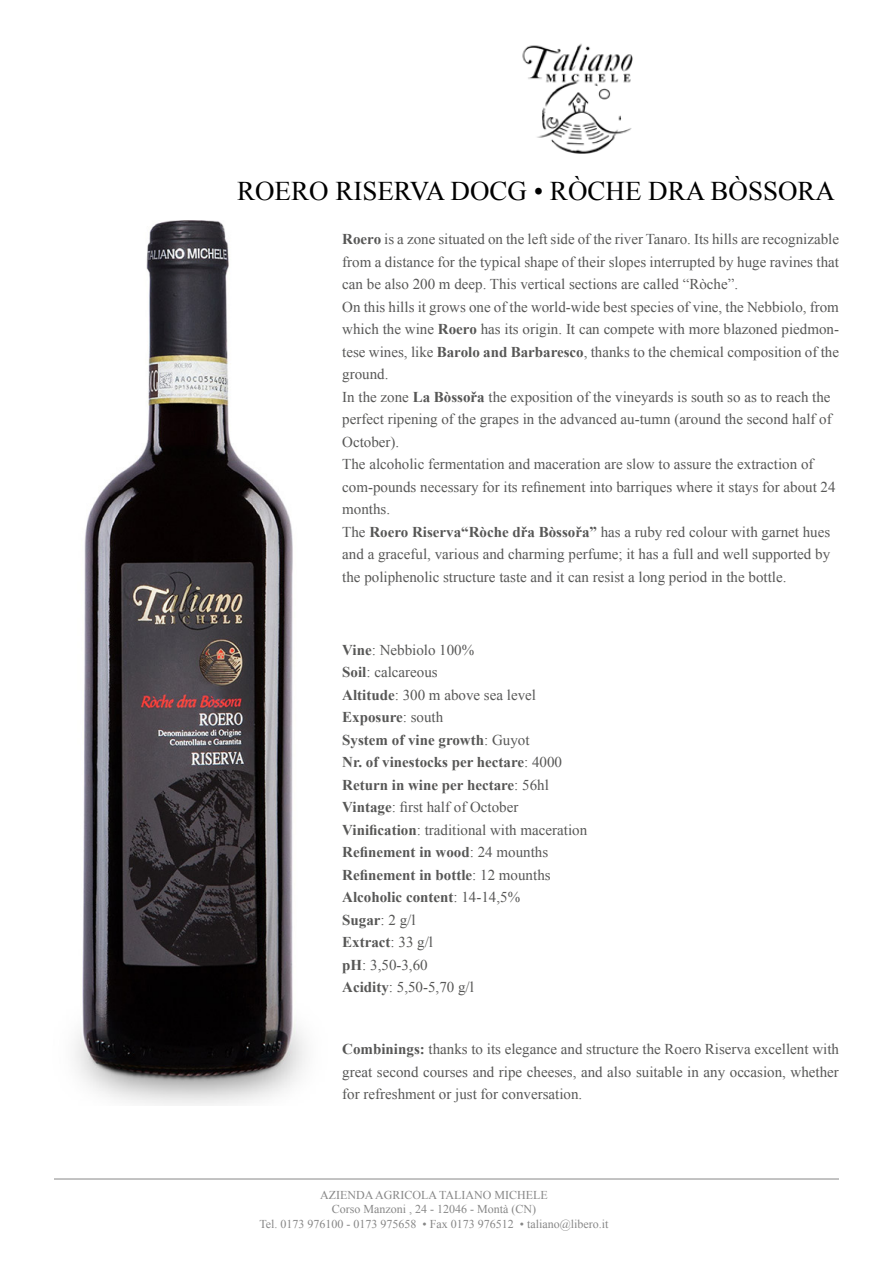
<style>
.page{position:relative;width:893px;height:1263px;background:#fff}
.page>*{position:absolute;margin:0;border:0;box-sizing:border-box;transform-origin:0 0}
.t1{font:27px "Times New Roman";color:#000}
.t2{font:15px/22.5px "Times New Roman";color:#575756}
.t3{font:700 15px/22.5px "Times New Roman";color:#575756}
.t4{font:12px/14.4px "Times New Roman";color:#878787;text-align:center}
.s1{font-weight:700}
.s2{font-weight:400}
</style>
<div class="page">
<img style="left:522px;top:43px;width:111px;height:110px">
<img style="left:75px;top:220px;width:231px;height:885px">
<hr style="left:54px;top:1178px;width:785px;height:1px;background:#878787">
<h1 class="t1" style="left:237px;top:173px;width:599px">ROERO RISERVA DOCG • RÒCHE DRA BÒSSORA</h1>
<p class="t2" style="left:342px;top:228px;width:498px"><span class="s1">Roero</span> is a zone situated on the left side of the river Tanaro. Its hills are recognizable from a distance for the typical shape of their slopes interrupted by huge ravines that can be also 200 m deep. This vertical sections are called “Ròche”.<br>On this hills it grows one of the world-wide best species of vine, the Nebbiolo, from which the wine <span class="s1">Roero</span> has its origin. It can compete with more blazoned piedmon&shy;tese wines, like <span class="s1">Barolo and Barbaresco</span>, thanks to the chemical composition of the ground.<br>In the zone <span class="s1">La Bòssořa</span> the exposition of the vineyards is south so as to reach the perfect ripening of the grapes in the advanced au-tumn (around the second half of October).<br>The alcoholic fermentation and maceration are slow to assure the extraction of com-pounds necessary for its refinement into barriques where it stays for about 24 months.<br>The <span class="s1">Roero Riserva“Ròche dřa Bòssořa”</span> has a ruby red colour with garnet hues and a graceful, various and charming perfume; it has a full and well supported by the poliphenolic structure taste and it can resist a long period in the bottle.</p>
<p class="t3" style="left:342px;top:638px;width:246px">Vine<span class="s2">: Nebbiolo 100%<br></span>Soil<span class="s2">: calcareous<br></span>Altitude<span class="s2">: 300 m above sea level<br></span>Exposure<span class="s2">: south<br></span>System of vine growth<span class="s2">: Guyot<br></span>Nr. of vinestocks per hectare<span class="s2">: 4000<br></span>Return in wine per hectare<span class="s2">: 56hl<br></span>Vintage<span class="s2">: first half of October<br></span>Vinification<span class="s2">: traditional with maceration<br></span>Refinement in wood<span class="s2">: 24 mounths<br></span>Refinement in bottle<span class="s2">: 12 mounths<br></span>Alcoholic content<span class="s2">: 14-14,5%<br></span>Sugar<span class="s2">: 2 g/l<br></span>Extract<span class="s2">: 33 g/l<br></span>pH<span class="s2">: 3,50-3,60<br></span>Acidity<span class="s2">: 5,50-5,70 g/l</span></p>
<p class="t2" style="left:342px;top:1038px;width:498px;text-align:justify"><span class="s1">Combinings:</span> thanks to its elegance and structure the Roero Riserva excellent with great second courses and ripe cheeses, and also suitable in any occasion, whether for refreshment or just for conversation.</p>
<p class="t4" style="left:259px;top:1187px;width:350px">AZIENDA AGRICOLA TALIANO MICHELE<br>Corso Manzoni , 24 - 12046 - Montà (CN)<br>Tel. 0173 976100 - 0173 975658 • Fax 0173 976512 • taliano@libero.it</p>
</div>
